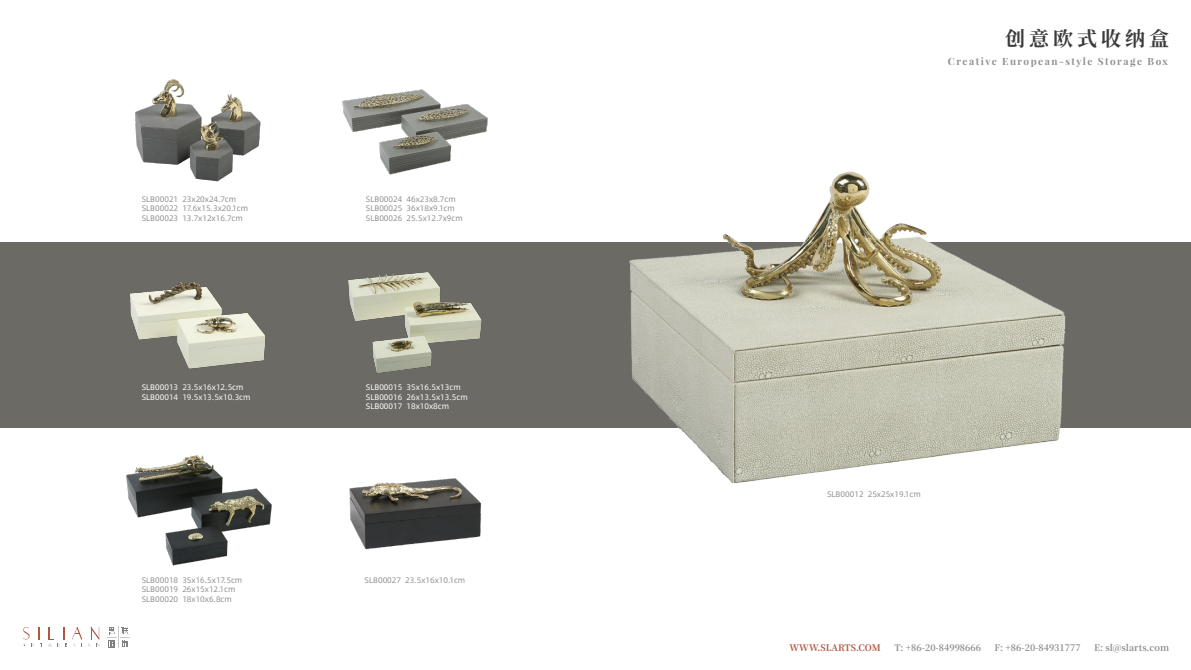
<style>
.page{position:relative;width:1191px;height:670px;background:#fff}
.page>*{position:absolute;margin:0;border:0;box-sizing:border-box;transform-origin:0 0}
.t1{font:700 20px "Source Han Serif SC";letter-spacing:.2em;color:#3b3b3b}
.t2{font:700 10px "Playfair Display";letter-spacing:.15em;color:#8f9091}
.t3{font:700 9px "Source Han Serif SC";color:#8f9091}
.t4{font:700 9px "Source Han Serif SC";letter-spacing:-.005em;color:#af5742}
.t5{font:8px/9.6px "Alibaba Pu Hui Ti R";color:#8f9091}
.t6{font:8px/9.6px "Alibaba Pu Hui Ti R";color:#fff}
</style>
<div class="page">
<div style="left:0;top:242px;width:1191px;height:185px;background:#6b6a65"></div>
<img style="left:130px;top:282px;width:135px;height:87px">
<img style="left:126px;top:455px;width:146px;height:111px">
<img style="left:348px;top:272px;width:134px;height:101px">
<img style="left:342px;top:89px;width:146px;height:86px">
<img style="left:135px;top:79px;width:126px;height:103px">
<img style="left:349px;top:478px;width:132px;height:72px">
<img style="left:619px;top:171px;width:457px;height:312px">
<svg style="left:107px;top:626px;width:23px;height:22px"></svg>
<svg style="left:23px;top:627px;width:19px;height:19px"></svg>
<svg style="left:88px;top:627px;width:12px;height:19px"></svg>
<svg style="left:48px;top:627px;width:34px;height:20px"></svg>
<p class="t5" style="left:142px;top:193px;width:108px">SLB00021 23x20x24.7cm<br>SLB00022 17.6x15.3x20.1cm<br>SLB00023 13.7x12x16.7cm</p>
<p class="t5" style="left:366px;top:193px;width:98px">SLB00024 46x23x8.7cm<br>SLB00025 36x18x9.1cm<br>SLB00026 25.5x12.7x9cm</p>
<p class="t6" style="left:142px;top:382px;width:110px">SLB00013 23.5x16x12.5cm<br>SLB00014 19.5x13.5x10.3cm</p>
<p class="t6" style="left:366px;top:382px;width:103px">SLB00015 35x16.5x13cm<br>SLB00016 26x13.5x13.5cm<br>SLB00017 18x10x8cm</p>
<p class="t5" style="left:142px;top:574px;width:102px">SLB00018 35x16.5x17.5cm<br>SLB00019 26x15x12.1cm<br>SLB00020 18x10x6.8cm</p>
<p class="t5" style="left:364px;top:574px;width:102px">SLB00027 23.5x16x10.1cm</p>
<h1 class="t1" style="left:1005px;top:28px;width:166px">创意欧式收纳盒</h1>
<p class="t2" style="left:948px;top:55px;width:221px">Creative European-style Storage Box</p>
<p class="t5" style="left:827px;top:489px;width:95px">SLB00012 25x25x19.1cm</p>
<p class="t4" style="left:789px;top:642px;width:93px">WWW.SLARTS.COM</p>
<p class="t3" style="left:894px;top:642px;width:88px">T: +86-20-84998666</p>
<p class="t3" style="left:994px;top:642px;width:88px">F: +86-20-84931777</p>
<p class="t3" style="left:1094px;top:642px;width:76px">E: sl@slarts.com</p>
</div>
